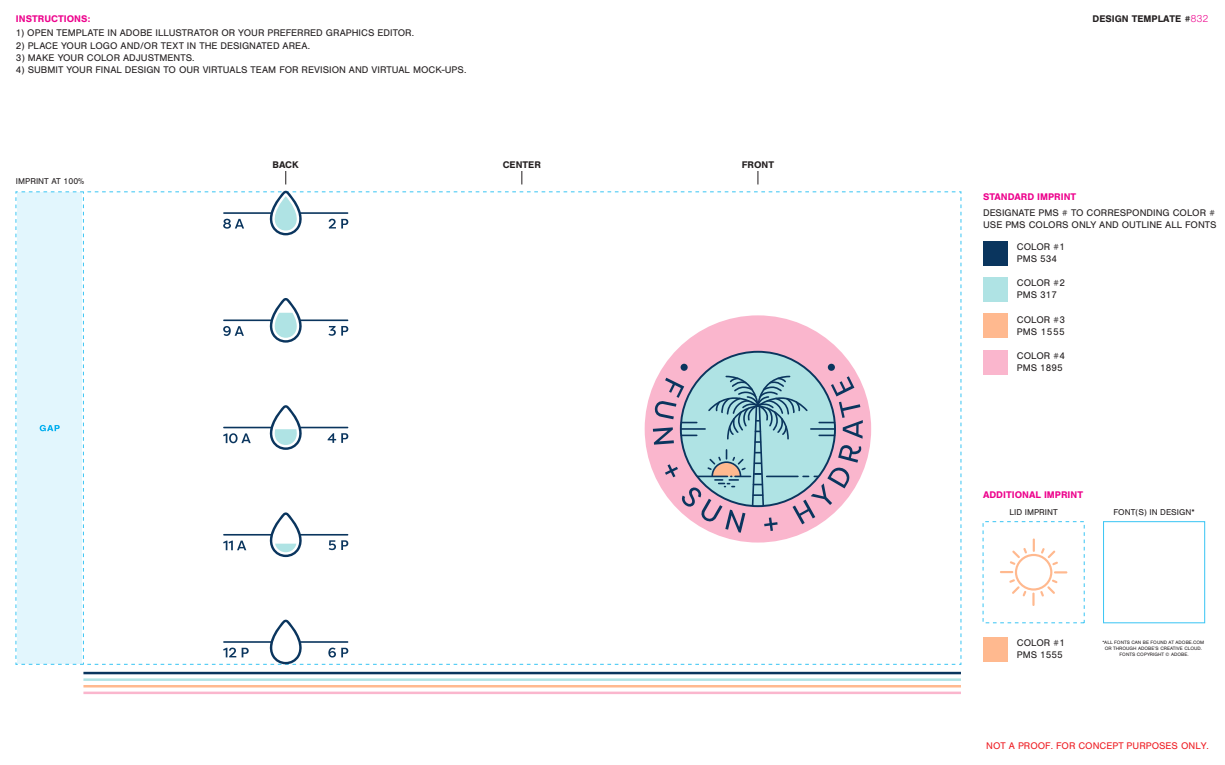
<style>
.page{position:relative;width:1225px;height:765px;background:#fff}
.page>*{position:absolute;margin:0;border:0;box-sizing:border-box;transform-origin:0 0}
.t1{font:10px/12px "Nimbus San";color:#231f20}
.t2{font:700 10px "Nimbus San";color:#ed028c}
.t3{font:700 10px "Nimbus San";color:#231f20}
.t4{font:10px "Nimbus San";color:#ee1d23}
.t5{font:8.75px "Nimbus San";color:#231f20}
.t6{font:5px/6px "Nimbus San";color:#231f20;text-align:center}
.s1{font-family:"Helvetica Neue";font-weight:300;color:#ed028c}
</style>
<div class="page">
<svg style="left:521px;top:171px;width:1px;height:13px"></svg>
<svg style="left:757px;top:171px;width:1px;height:13px"></svg>
<svg style="left:285px;top:171px;width:1px;height:13px"></svg>
<div style="left:983px;top:521px;width:102px;height:102px;border:1px dashed #40c7f4"></div>
<div style="left:1103px;top:521px;width:102px;height:102px;border:1px solid #40c7f4"></div>
<hr style="left:83px;top:672px;width:878px;height:2px;background:#0a355e">
<hr style="left:83px;top:678px;width:878px;height:3px;background:#afe3e4">
<hr style="left:83px;top:685px;width:878px;height:3px;background:#ffb98f">
<hr style="left:83px;top:692px;width:878px;height:2px;background:#fab6cd">
<div style="left:983px;top:313px;width:25px;height:25px;background:#ffb98f"></div>
<div style="left:983px;top:350px;width:25px;height:24px;background:#fab6cd"></div>
<div style="left:983px;top:241px;width:25px;height:25px;background:#0a355e"></div>
<div style="left:983px;top:277px;width:25px;height:25px;background:#afe3e4"></div>
<div style="left:983px;top:637px;width:25px;height:25px;background:#ffb98f"></div>
<svg style="left:15px;top:191px;width:947px;height:474px"></svg>
<svg style="left:1000px;top:538px;width:67px;height:68px"></svg>
<p class="t2" style="left:16px;top:13px;width:76px">INSTRUCTIONS:</p>
<p class="t3" style="left:1092px;top:13px;width:117px">DESIGN TEMPLATE #<span class="s1">832</span></p>
<p class="t1" style="left:16px;top:27px;width:400px">1) OPEN TEMPLATE IN ADOBE ILLUSTRATOR OR YOUR PREFERRED GRAPHICS EDITOR.</p>
<p class="t1" style="left:16px;top:40px;width:296px">2) PLACE YOUR LOGO AND/OR TEXT IN THE DESIGNATED AREA.</p>
<p class="t1" style="left:16px;top:64px;width:452px">4) SUBMIT YOUR FINAL DESIGN TO OUR VIRTUALS TEAM FOR REVISION AND VIRTUAL MOCK-UPS.</p>
<p class="t1" style="left:16px;top:52px;width:180px">3) MAKE YOUR COLOR ADJUSTMENTS.</p>
<p class="t5" style="left:16px;top:177px;width:70px">IMPRINT AT 100%</p>
<p class="t3" style="left:273px;top:159px;width:28px">BACK</p>
<p class="t3" style="left:503px;top:159px;width:40px">CENTER</p>
<p class="t3" style="left:742px;top:159px;width:34px">FRONT</p>
<p class="t2" style="left:983px;top:191px;width:95px">STANDARD IMPRINT</p>
<p class="t1" style="left:983px;top:207px;width:235px">DESIGNATE PMS # TO CORRESPONDING COLOR #<br>USE PMS COLORS ONLY AND OUTLINE ALL FONTS</p>
<p class="t1" style="left:1017px;top:241px;width:50px">COLOR #1<br>PMS 534</p>
<p class="t1" style="left:1017px;top:277px;width:50px">COLOR #2<br>PMS 317</p>
<p class="t1" style="left:1017px;top:314px;width:50px">COLOR #3<br>PMS 1555</p>
<p class="t1" style="left:1017px;top:350px;width:50px">COLOR #4<br>PMS 1895</p>
<p class="t2" style="left:983px;top:489px;width:101px">ADDITIONAL IMPRINT</p>
<p class="t5" style="left:1009px;top:507px;width:50px">LID IMPRINT</p>
<p class="t5" style="left:1113px;top:507px;width:83px">FONT(S) IN DESIGN*</p>
<p class="t1" style="left:1017px;top:637px;width:50px">COLOR #1<br>PMS 1555</p>
<p class="t6" style="left:1102px;top:639px;width:103px">*ALL FONTS CAN BE FOUND AT ADOBE.COM<br>OR THROUGH ADOBE’S CREATIVE CLOUD.<br>FONTS COPYRIGHT © ADOBE.</p>
<p class="t4" style="left:986px;top:740px;width:224px">NOT A PROOF. FOR CONCEPT PURPOSES ONLY.</p>
</div>
